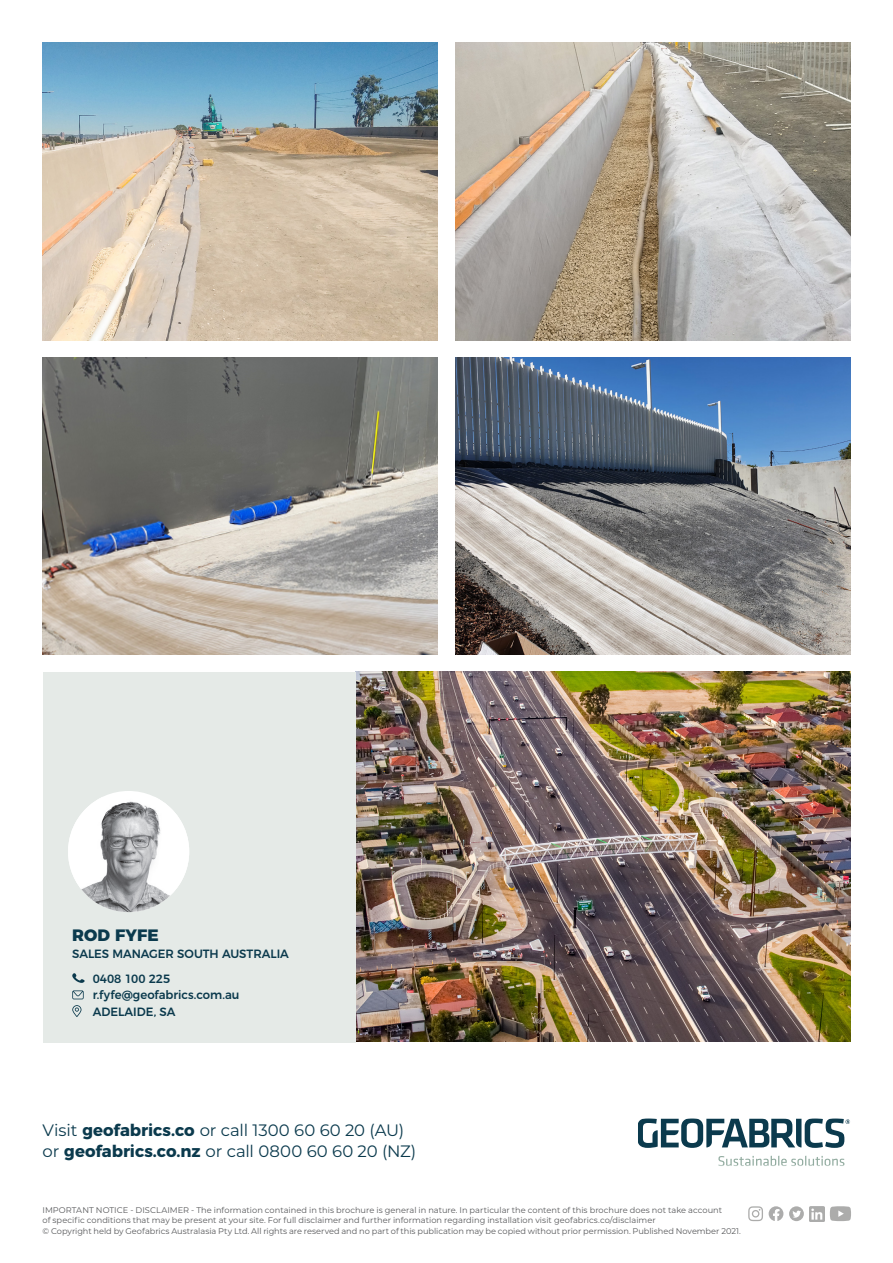
<style>
.page{position:relative;width:893px;height:1263px;background:#fff}
.page>*{position:absolute;margin:0;border:0;box-sizing:border-box;transform-origin:0 0}
.t1{font:16.5px/21px "Montserrat";letter-spacing:-.005em;color:#0b3a4d}
.Case_Study_Subheadin{font:800 16.5px "Montserrat";letter-spacing:.005em;color:#0b3a4d}
.Case_Study_Details{font:500 12px "Montserrat";letter-spacing:-.005em;color:#0b3a4d}
.Case_Study_Footnotes{font:8.25px/10.5px "Montserrat";color:#57585a}
.s1{font-weight:700}
</style>
<div class="page">
<img style="left:43px;top:43px;width:395px;height:297px">
<img style="left:43px;top:357px;width:395px;height:298px">
<img style="left:356px;top:672px;width:494px;height:370px">
<img style="left:455px;top:43px;width:395px;height:297px">
<img style="left:455px;top:357px;width:395px;height:298px">
<div style="left:43px;top:672px;width:312px;height:371px;background:#e5eae7"></div>
<img style="left:68px;top:797px;width:121px;height:115px">
<svg style="left:72px;top:973px;width:13px;height:10px"></svg>
<svg style="left:72px;top:990px;width:12px;height:9px"></svg>
<svg style="left:72px;top:1005px;width:9px;height:12px"></svg>
<svg style="left:639px;top:1120px;width:209px;height:28px"></svg>
<svg style="left:718px;top:1156px;width:126px;height:8px"></svg>
<div style="left:637px;top:1118px;width:213px;height:48px;border:1px solid #fff"></div>
<svg style="left:830px;top:1206px;width:21px;height:15px"></svg>
<svg style="left:769px;top:1206px;width:14px;height:15px"></svg>
<svg style="left:748px;top:1206px;width:15px;height:15px"></svg>
<svg style="left:789px;top:1206px;width:15px;height:15px"></svg>
<svg style="left:792px;top:1210px;width:9px;height:8px"></svg>
<img style="left:809px;top:1206px;width:15px;height:15px">
<p class="Case_Study_Subheadin" style="left:72px;top:922px;width:88px">ROD FYFE</p>
<p class="Case_Study_Details" style="left:72px;top:944px;width:218px">SALES MANAGER SOUTH AUSTRALIA</p>
<p class="Case_Study_Details" style="left:93px;top:969px;width:79px">0408 100 225</p>
<p class="Case_Study_Details" style="left:93px;top:985px;width:148px">r.fyfe@geofabrics.com.au</p>
<p class="Case_Study_Details" style="left:93px;top:1002px;width:84px">ADELAIDE, SA</p>
<p class="t1" style="left:43px;top:1119px;width:375px">Visit <span class="s1">geofabrics.co</span> or call 1300 60 60 20 (AU) or <span class="s1">geofabrics.co.nz</span> or call 0800 60 60 20 (NZ)</p>
<p class="Case_Study_Footnotes" style="left:43px;top:1204px;width:700px">IMPORTANT NOTICE - DISCLAIMER - The information contained in this brochure is general in nature. In particular the content of this brochure does not take account<br>of specific conditions that may be present at your site. For full disclaimer and further information regarding installation visit geofabrics.co/disclaimer<br>© Copyright held by Geofabrics Australasia Pty Ltd. All rights are reserved and no part of this publication may be copied without prior permission. Published November 2021.</p>
</div>
